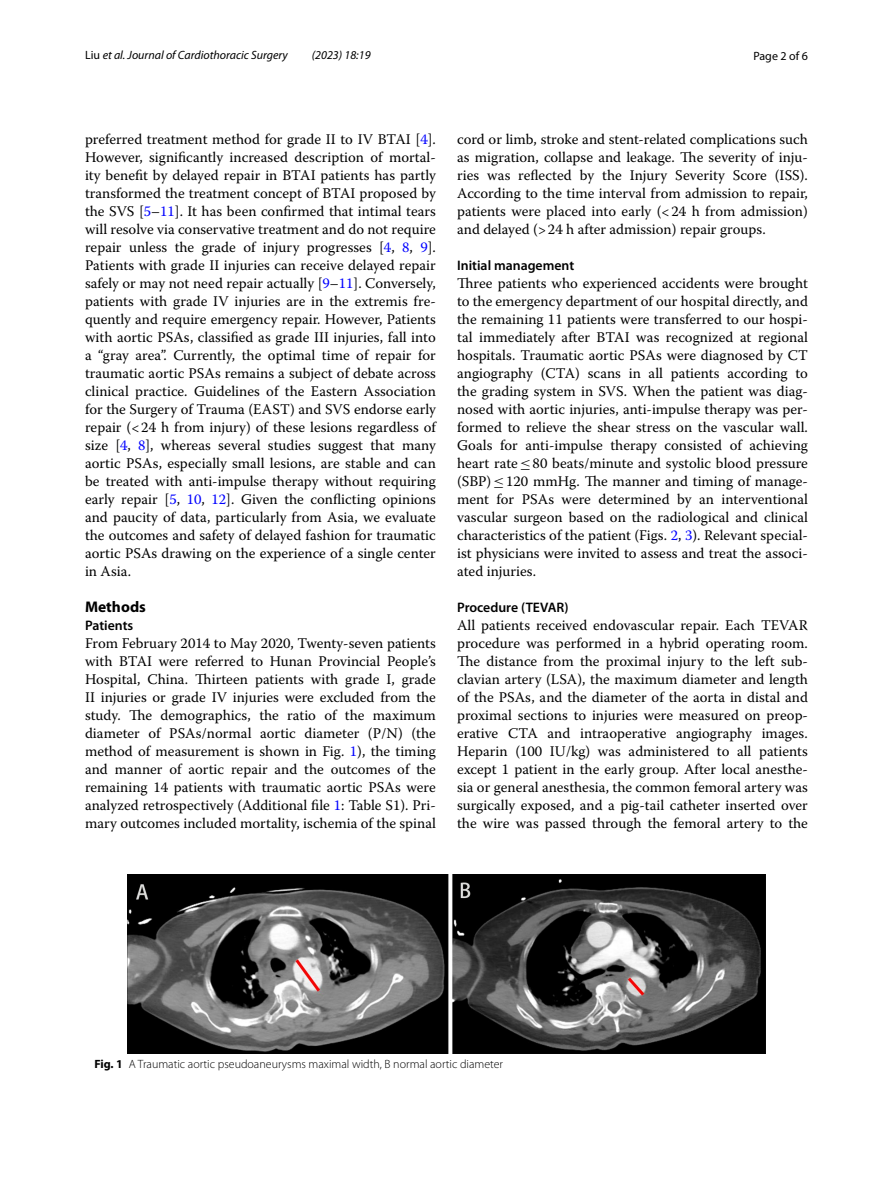
<style>
.page{position:relative;width:893px;height:1187px;background:#fff}
.page>*{position:absolute;margin:0;border:0;box-sizing:border-box;transform-origin:0 0}
.t1{font:700 15.45px "Myriad Pro";color:#000}
.t2{font:14.7px/18px "Warnock Pro";color:#000;text-align:justify}
.t3{font:600 13.8px "Myriad Pro";color:#000}
.t4{font:300 12px "Myriad Pro";color:#000}
.t5{font:italic 12px "Myriad Pro";color:#000}
.t6{font:12px "Myriad Pro";color:#000}
.s1{font-style:normal}
.s2{color:#00f}
.s3{font-family:"MTSY"}
.s4{font-weight:700}
</style>
<div class="page">
<img style="left:128px;top:874px;width:638px;height:179px">
<p class="t5" style="left:85px;top:48px;width:204px"><span class="s1">Liu</span> et al. Journal of Cardiothoracic Surgery</p>
<p class="t5" style="left:312px;top:48px;width:60px">(2023) 18:19</p>
<p class="t6" style="left:753px;top:48px;width:56px">Page 2 of 6</p>
<p class="t2" style="left:85px;top:130px;width:352px">preferred treatment method for grade II to IV BTAI [<span class="s2">4</span>].<br>However, significantly increased description of mortal&shy;ity benefit by delayed repair in BTAI patients has partly transformed the treatment concept of BTAI proposed by the SVS [<span class="s2">5</span>–<span class="s2">11</span>]. It has been confirmed that intimal tears will resolve via conservative treatment and do not require repair unless the grade of injury progresses [<span class="s2">4</span>, <span class="s2">8</span>, <span class="s2">9</span>].<br>Patients with grade II injuries can receive delayed repair safely or may not need repair actually [<span class="s2">9</span>–<span class="s2">11</span>]. Conversely, patients with grade IV injuries are in the extremis fre&shy;quently and require emergency repair. However, Patients with aortic PSAs, classified as grade III injuries, fall into a “gray area”. Currently, the optimal time of repair for traumatic aortic PSAs remains a subject of debate across clinical practice. Guidelines of the Eastern Association for the Surgery of Trauma (EAST) and SVS endorse early repair (&lt;24 h from injury) of these lesions regardless of size [<span class="s2">4</span>, <span class="s2">8</span>], whereas several studies suggest that many aortic PSAs, especially small lesions, are stable and can be treated with anti-impulse therapy without requiring early repair [<span class="s2">5</span>, <span class="s2">10</span>, <span class="s2">12</span>]. Given the conflicting opinions and paucity of data, particularly from Asia, we evaluate the outcomes and safety of delayed fashion for traumatic aortic PSAs drawing on the experience of a single center in Asia.</p>
<p class="t1" style="left:85px;top:596px;width:62px">Methods</p>
<p class="t3" style="left:85px;top:616px;width:50px">Patients</p>
<p class="t2" style="left:85px;top:634px;width:352px">From February 2014 to May 2020, Twenty-seven patients with BTAI were referred to Hunan Provincial People’s Hospital, China. Thirteen patients with grade I, grade II injuries or grade IV injuries were excluded from the study. The demographics, the ratio of the maximum diameter of PSAs/normal aortic diameter (P/N) (the method of measurement is shown in Fig. <span class="s2">1</span>), the timing and manner of aortic repair and the outcomes of the remaining 14 patients with traumatic aortic PSAs were analyzed retrospectively (Additional file <span class="s2">1</span>: Table S1). Pri&shy;mary outcomes included mortality, ischemia of the spinal</p>
<p class="t2" style="left:457px;top:130px;width:352px">cord or limb, stroke and stent-related complications such as migration, collapse and leakage. The severity of inju&shy;ries was reflected by the Injury Severity Score (ISS).<br>According to the time interval from admission to repair, patients were placed into early (&lt;24 h from admission) and delayed (&gt;24 h after admission) repair groups.</p>
<p class="t3" style="left:457px;top:256px;width:119px">Initial management</p>
<p class="t2" style="left:457px;top:274px;width:352px">Three patients who experienced accidents were brought to the emergency department of our hospital directly, and the remaining 11 patients were transferred to our hospi&shy;tal immediately after BTAI was recognized at regional hospitals. Traumatic aortic PSAs were diagnosed by CT angiography (CTA) scans in all patients according to the grading system in SVS. When the patient was diag&shy;nosed with aortic injuries, anti-impulse therapy was per&shy;formed to relieve the shear stress on the vascular wall.<br>Goals for anti-impulse therapy consisted of achieving heart rate<span class="s3">≤</span>80 beats/minute and systolic blood pressure (SBP)<span class="s3">≤</span>120 mmHg. The manner and timing of manage&shy;ment for PSAs were determined by an interventional vascular surgeon based on the radiological and clinical characteristics of the patient (Figs. <span class="s2">2</span>, <span class="s2">3</span>). Relevant special&shy;ist physicians were invited to assess and treat the associ&shy;ated injuries.</p>
<p class="t3" style="left:457px;top:598px;width:113px">Procedure (TEVAR)</p>
<p class="t2" style="left:457px;top:616px;width:352px">All patients received endovascular repair. Each TEVAR procedure was performed in a hybrid operating room.<br>The distance from the proximal injury to the left sub&shy;clavian artery (LSA), the maximum diameter and length of the PSAs, and the diameter of the aorta in distal and proximal sections to injuries were measured on preop&shy;erative CTA and intraoperative angiography images.<br>Heparin (100 IU/kg) was administered to all patients except 1 patient in the early group. After local anesthe&shy;sia or general anesthesia, the common femoral artery was surgically exposed, and a pig-tail catheter inserted over the wire was passed through the femoral artery to the</p>
<p class="t4" style="left:94px;top:1057px;width:410px"><span class="s4">Fig. 1</span> A Traumatic aortic pseudoaneurysms maximal width, B normal aortic diameter</p>
</div>
